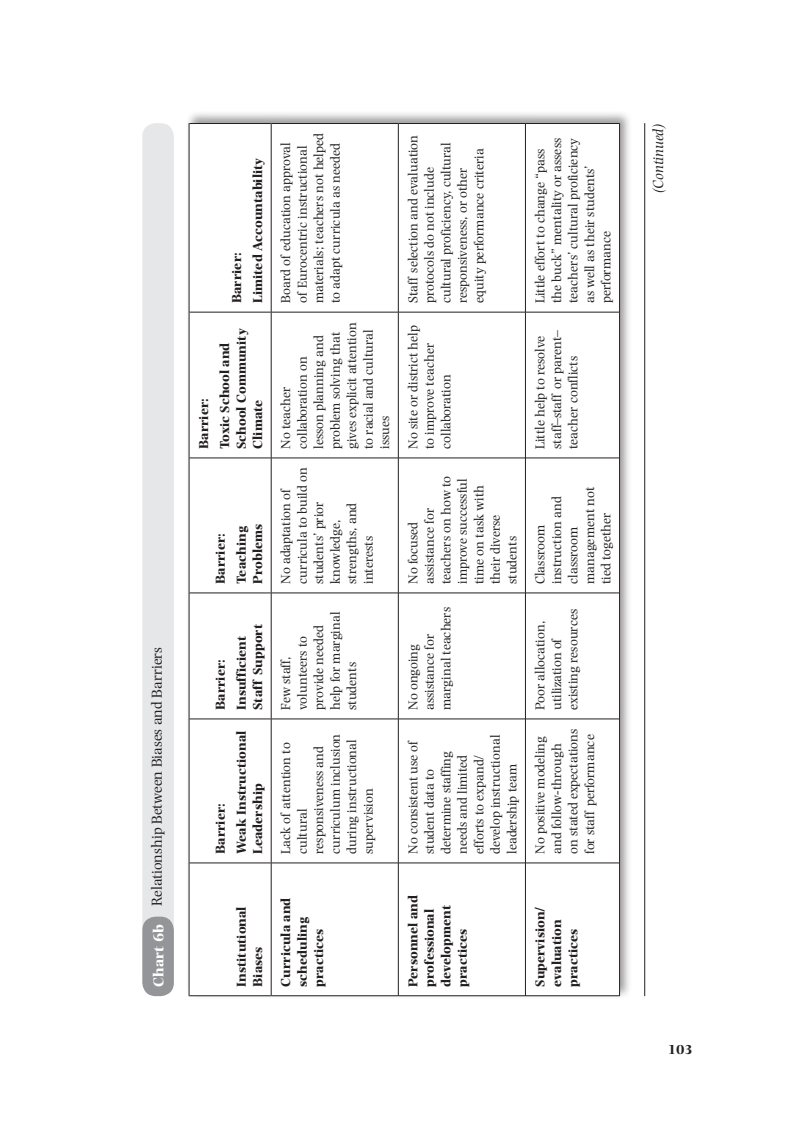
<style>
.page{position:relative;width:810px;height:1134px;background:#fff}
.page>*{position:absolute;margin:0;border:0;box-sizing:border-box;transform-origin:0 0}
.Figure_Number___Capt{font:15px "Photina";color:#231f20}
.t1{font:italic 15px "Photina";color:#231f20}
.Figure_Number___Capt-2{font:700 15px "Photina";color:#fff}
.Table_Text{font:13.5px/16.5px "Photina";color:#231f20}
.Column_Head{font:700 13.5px/16.5px "Photina";color:#231f20}
</style>
<div class="page">
<div style="left:185px;top:110px;width:448px;height:890px;background:#231f20;opacity:.45"></div>
<svg style="left:190px;top:124px;width:429px;height:871px"></svg>
<hr style="left:272px;top:995px;width:126px;height:1px;background:#231f20">
<hr style="left:272px;top:863px;width:126px;height:1px;background:#231f20">
<hr style="left:272px;top:719px;width:126px;height:1px;background:#231f20">
<hr style="left:272px;top:593px;width:126px;height:1px;background:#231f20">
<hr style="left:272px;top:458px;width:126px;height:1px;background:#231f20">
<hr style="left:272px;top:312px;width:126px;height:1px;background:#231f20">
<hr style="left:272px;top:123px;width:126px;height:1px;background:#231f20">
<hr style="left:398px;top:863px;width:1px;height:133px;background:#231f20">
<hr style="left:399px;top:995px;width:126px;height:1px;background:#231f20">
<hr style="left:398px;top:719px;width:1px;height:144px;background:#231f20">
<hr style="left:399px;top:863px;width:126px;height:1px;background:#231f20">
<hr style="left:398px;top:593px;width:1px;height:126px;background:#231f20">
<hr style="left:399px;top:719px;width:126px;height:1px;background:#231f20">
<hr style="left:398px;top:458px;width:1px;height:135px;background:#231f20">
<hr style="left:399px;top:593px;width:126px;height:1px;background:#231f20">
<hr style="left:398px;top:312px;width:1px;height:146px;background:#231f20">
<hr style="left:399px;top:458px;width:126px;height:1px;background:#231f20">
<hr style="left:398px;top:123px;width:1px;height:189px;background:#231f20">
<hr style="left:399px;top:312px;width:126px;height:1px;background:#231f20">
<hr style="left:399px;top:123px;width:126px;height:1px;background:#231f20">
<hr style="left:525px;top:863px;width:1px;height:133px;background:#231f20">
<hr style="left:526px;top:995px;width:93px;height:1px;background:#231f20">
<hr style="left:525px;top:719px;width:1px;height:144px;background:#231f20">
<hr style="left:526px;top:863px;width:93px;height:1px;background:#231f20">
<hr style="left:525px;top:593px;width:1px;height:126px;background:#231f20">
<hr style="left:526px;top:719px;width:93px;height:1px;background:#231f20">
<hr style="left:525px;top:458px;width:1px;height:135px;background:#231f20">
<hr style="left:526px;top:593px;width:93px;height:1px;background:#231f20">
<hr style="left:525px;top:312px;width:1px;height:146px;background:#231f20">
<hr style="left:526px;top:458px;width:93px;height:1px;background:#231f20">
<hr style="left:525px;top:123px;width:1px;height:189px;background:#231f20">
<hr style="left:526px;top:312px;width:93px;height:1px;background:#231f20">
<hr style="left:526px;top:123px;width:93px;height:1px;background:#231f20">
<hr style="left:619px;top:863px;width:1px;height:133px;background:#231f20">
<hr style="left:619px;top:719px;width:1px;height:144px;background:#231f20">
<hr style="left:619px;top:593px;width:1px;height:126px;background:#231f20">
<hr style="left:619px;top:458px;width:1px;height:135px;background:#231f20">
<hr style="left:619px;top:312px;width:1px;height:146px;background:#231f20">
<hr style="left:619px;top:123px;width:1px;height:189px;background:#231f20">
<hr style="left:189px;top:863px;width:1px;height:133px;background:#231f20">
<hr style="left:189px;top:995px;width:82px;height:1px;background:#231f20">
<hr style="left:189px;top:719px;width:1px;height:144px;background:#231f20">
<hr style="left:189px;top:863px;width:82px;height:1px;background:#231f20">
<hr style="left:189px;top:593px;width:1px;height:126px;background:#231f20">
<hr style="left:189px;top:719px;width:82px;height:1px;background:#231f20">
<hr style="left:189px;top:458px;width:1px;height:135px;background:#231f20">
<hr style="left:189px;top:593px;width:82px;height:1px;background:#231f20">
<hr style="left:189px;top:312px;width:1px;height:146px;background:#231f20">
<hr style="left:189px;top:458px;width:82px;height:1px;background:#231f20">
<hr style="left:189px;top:123px;width:1px;height:189px;background:#231f20">
<hr style="left:189px;top:312px;width:82px;height:1px;background:#231f20">
<hr style="left:189px;top:123px;width:82px;height:1px;background:#231f20">
<hr style="left:271px;top:863px;width:1px;height:133px;background:#231f20">
<hr style="left:271px;top:719px;width:1px;height:144px;background:#231f20">
<hr style="left:271px;top:593px;width:1px;height:126px;background:#231f20">
<hr style="left:271px;top:458px;width:1px;height:135px;background:#231f20">
<hr style="left:271px;top:312px;width:1px;height:146px;background:#231f20">
<hr style="left:271px;top:123px;width:1px;height:189px;background:#231f20">
<div style="left:142px;top:123px;width:32px;height:873px;background:#e6e7e9;border-radius:14px"></div>
<div style="left:142px;top:917px;width:32px;height:79px;background:#939598;border-radius:14px"></div>
<hr style="left:644px;top:123px;width:1px;height:873px;background:#231f20">
<p class="Figure_Number___Capt" style="left:148px;top:906px;width:261px;rotate:-90deg">Relationship Between Biases and Barriers</p>
<p class="Figure_Number___Capt-2" style="left:150px;top:987px;width:64px;rotate:-90deg">Chart 6b</p>
<p class="Column_Head" style="left:196px;top:449px;width:52px;rotate:-90deg">Barrier:</p>
<p class="Column_Head" style="left:229px;top:303px;width:52px;rotate:-90deg">Barrier:</p>
<p class="Column_Head" style="left:250px;top:303px;width:147px;rotate:-90deg">Limited Accountability</p>
<p class="Column_Head" style="left:217px;top:449px;width:122px;rotate:-90deg">Toxic School and<br>School Community<br>Climate</p>
<p class="Column_Head" style="left:212px;top:584px;width:52px;rotate:-90deg">Barrier:</p>
<p class="Column_Head" style="left:233px;top:584px;width:61px;rotate:-90deg">Teaching<br>Problems</p>
<p class="Column_Head" style="left:212px;top:710px;width:52px;rotate:-90deg">Barrier:</p>
<p class="Column_Head" style="left:212px;top:854px;width:52px;rotate:-90deg">Barrier:</p>
<p class="Column_Head" style="left:233px;top:710px;width:88px;rotate:-90deg">Insufficient<br>Staff Support</p>
<p class="Column_Head" style="left:233px;top:854px;width:125px;rotate:-90deg">Weak Instructional<br>Leadership</p>
<p class="Table_Text" style="left:278px;top:303px;width:171px;rotate:-90deg">Board of education approval of Eurocentric instructional materials; teachers not helped to adapt curricula as needed</p>
<p class="Table_Text" style="left:278px;top:449px;width:128px;rotate:-90deg">No teacher collaboration on lesson planning and problem solving that gives explicit attention to racial and cultural issues</p>
<p class="Table_Text" style="left:278px;top:584px;width:118px;rotate:-90deg">No adaptation of curricula to build on students’ prior knowledge, strengths, and interests</p>
<p class="Table_Text" style="left:278px;top:710px;width:100px;rotate:-90deg">Few staff, volunteers to provide needed help for marginal students</p>
<p class="Table_Text" style="left:278px;top:854px;width:122px;rotate:-90deg">Lack of attention to cultural responsiveness and curriculum inclusion during instructional supervision</p>
<p class="Column_Head" style="left:233px;top:987px;width:82px;rotate:-90deg">Institutional<br>Biases</p>
<p class="Column_Head" style="left:278px;top:987px;width:91px;rotate:-90deg">Curricula and scheduling practices</p>
<p class="Table_Text" style="left:405px;top:303px;width:170px;rotate:-90deg">Staff selection and evaluation protocols do not include cultural proficiency, cultural responsiveness, or other equity performance criteria</p>
<p class="Table_Text" style="left:405px;top:449px;width:125px;rotate:-90deg">No site or district help to improve teacher collaboration</p>
<p class="Table_Text" style="left:405px;top:584px;width:110px;rotate:-90deg">No focused assistance for teachers on how to improve successful time on task with their diverse students</p>
<p class="Table_Text" style="left:405px;top:710px;width:105px;rotate:-90deg">No ongoing assistance for marginal teachers</p>
<p class="Table_Text" style="left:405px;top:854px;width:121px;rotate:-90deg">No consistent use of student data to determine staffing needs and limited efforts to expand/ develop instructional leadership team</p>
<p class="Table_Text" style="left:532px;top:303px;width:167px;rotate:-90deg">Little effort to change “pass the buck” mentality or assess teachers’ cultural proficiency as well as their students’ performance</p>
<p class="Table_Text" style="left:532px;top:449px;width:120px;rotate:-90deg">Little help to resolve staff–staff or parent– teacher conflicts</p>
<p class="Table_Text" style="left:532px;top:584px;width:99px;rotate:-90deg">Classroom instruction and classroom management not tied together</p>
<p class="Table_Text" style="left:532px;top:710px;width:102px;rotate:-90deg">Poor allocation, utilization of existing resources</p>
<p class="Table_Text" style="left:532px;top:854px;width:127px;rotate:-90deg">No positive modeling and follow-through on stated expectations for staff performance</p>
<p class="Column_Head" style="left:405px;top:987px;width:93px;rotate:-90deg">Personnel and professional development practices</p>
<p class="Column_Head" style="left:532px;top:987px;width:82px;rotate:-90deg">Supervision/ evaluation practices</p>
<p class="t1" style="left:650px;top:194px;width:73px;rotate:-90deg">(Continued)</p>
<p class="Column_Head" style="left:668px;top:1041px;width:27px">103</p>
</div>
